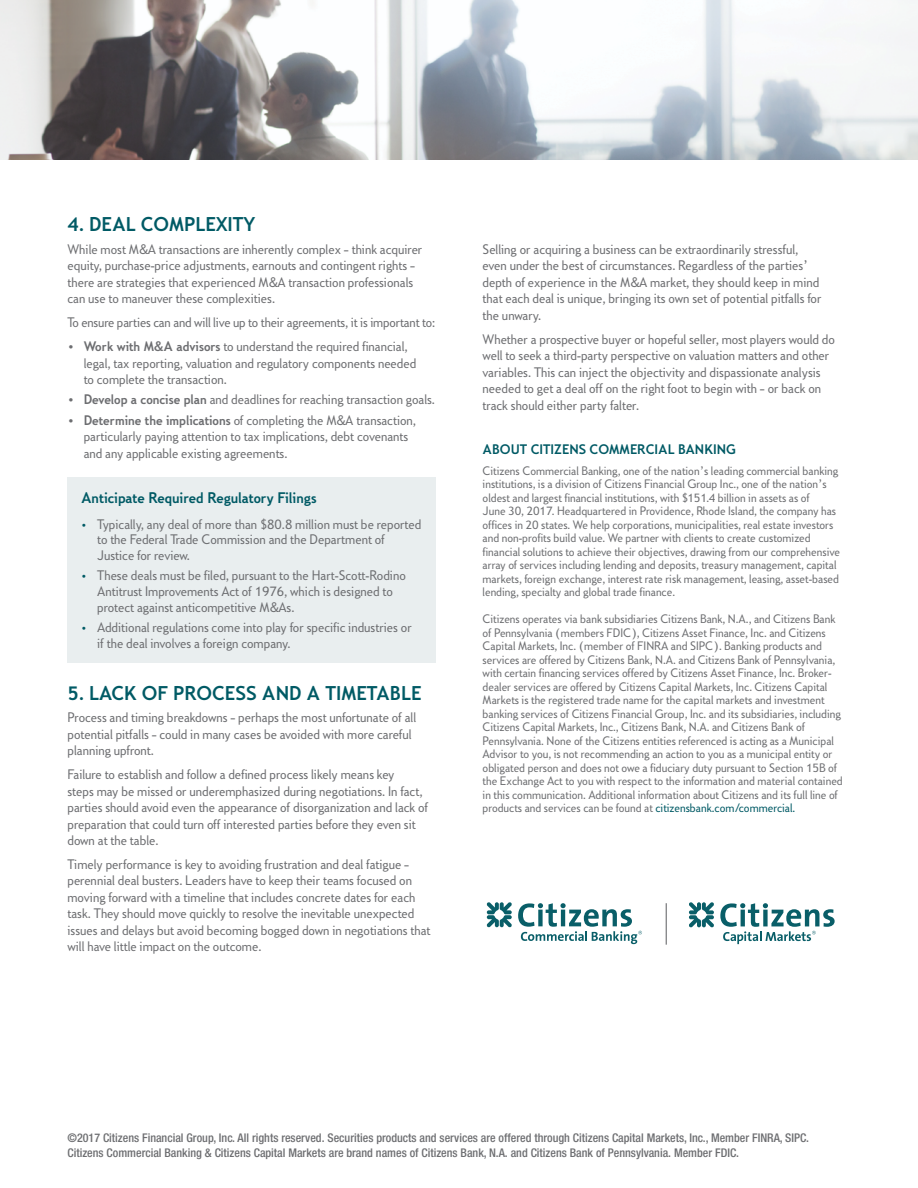
<style>
.page{position:relative;width:918px;height:1188px;background:#fff}
.page>*{position:absolute;margin:0;border:0;box-sizing:border-box;transform-origin:0 0}
.t1{font:700 19.5px "Citi Sans";color:#005a65}
.t2{font:700 15px "Citi Sans";color:#005a65}
.t3{font:13.5px/16.5px "Citi Sans";color:#6d6e71}
.t4{font:700 13.5px "Citi Sans";color:#005a65}
.t5{font:12px/13.5px "Citi Sans";color:#6d6e71}
.t6{font:500 condensed 12px/14.4px "Helvetica Neue LT Std";color:#6d6e71}
.s1{font-weight:700;font-size:15px}
.s2{font-weight:700}
.s3{color:#005a65}
</style>
<div class="page">
<div style="left:68px;top:477px;width:368px;height:185px;background:#e9eeef"></div>
<img style="left:0;top:0;width:918px;height:160px">
<svg style="left:689px;top:902px;width:25px;height:26px"></svg>
<svg style="left:720px;top:903px;width:115px;height:41px"></svg>
<svg style="left:487px;top:902px;width:25px;height:25px"></svg>
<svg style="left:518px;top:903px;width:124px;height:41px"></svg>
<hr style="left:666px;top:903px;width:1px;height:42px;background:#6d6e71">
<h1 class="t1" style="left:68px;top:213px;width:189px">4. DEAL COMPLEXITY</h1>
<p class="t3" style="left:68px;top:241px;width:356px">While most M&amp;A transactions are inherently complex – think acquirer equity, purchase-price adjustments, earnouts and contingent rights – there are strategies that experienced M&amp;A transaction professionals can use to maneuver these complexities.</p>
<p class="t3" style="left:68px;top:314px;width:369px">To ensure parties can and will live up to their agreements, it is important to:</p>
<p class="t3" style="left:84px;top:338px;width:334px;text-indent:-16px"><span class="s1">•</span> <span class="s2">Work with M&amp;A advisors</span> to understand the required financial, legal, tax reporting, valuation and regulatory components needed to complete the transaction.</p>
<p class="t3" style="left:68px;top:391px;width:369px"><span class="s1">•</span> <span class="s2">Develop a concise plan</span> and deadlines for reaching transaction goals.</p>
<p class="t3" style="left:84px;top:411px;width:334px;text-indent:-16px"><span class="s1">•</span> <span class="s2">Determine the implications</span> of completing the M&amp;A transaction, particularly paying attention to tax implications, debt covenants and any applicable existing agreements.</p>
<p class="t2" style="left:81px;top:489px;width:237px">Anticipate Required Regulatory Filings</p>
<p class="t3" style="left:97px;top:516px;width:326px;line-height:15.8px;text-indent:-16px"><span class="s3">•</span> Typically, any deal of more than $80.8 million must be reported to the Federal Trade Commission and the Department of<br>Justice for review.</p>
<p class="t3" style="left:97px;top:568px;width:310px;line-height:15.8px;text-indent:-16px"><span class="s3">•</span> These deals must be filed, pursuant to the Hart-Scott-Rodino<br>Antitrust Improvements Act of 1976, which is designed to protect against anticompetitive M&amp;As.</p>
<p class="t3" style="left:97px;top:619px;width:316px;line-height:15.8px;text-indent:-16px"><span class="s3">•</span> Additional regulations come into play for specific industries or if the deal involves a foreign company.</p>
<h1 class="t1" style="left:68px;top:681px;width:356px">5. LACK OF PROCESS AND A TIMETABLE</h1>
<p class="t3" style="left:68px;top:709px;width:350px">Process and timing breakdowns – perhaps the most unfortunate of all potential pitfalls – could in many cases be avoided with more careful planning upfront.</p>
<p class="t3" style="left:68px;top:766px;width:362px">Failure to establish and follow a defined process likely means key<br>steps may be missed or underemphasized during negotiations. In fact, parties should avoid even the appearance of disorganization and lack of preparation that could turn off interested parties before they even sit down at the table.</p>
<p class="t3" style="left:68px;top:856px;width:365px">Timely performance is key to avoiding frustration and deal fatigue – perennial deal busters. Leaders have to keep their teams focused on moving forward with a timeline that includes concrete dates for each task. They should move quickly to resolve the inevitable unexpected issues and delays but avoid becoming bogged down in negotiations that will have little impact on the outcome.</p>
<p class="t3" style="left:483px;top:241px;width:340px">Selling or acquiring a business can be extraordinarily stressful, even under the best of circumstances. Regardless of the parties’ depth of experience in the M&amp;A market, they should keep in mind that each deal is unique, bringing its own set of potential pitfalls for the unwary.</p>
<p class="t3" style="left:483px;top:330px;width:354px">Whether a prospective buyer or hopeful seller, most players would do well to seek a third-party perspective on valuation matters and other variables. This can inject the objectivity and dispassionate analysis needed to get a deal off on the right foot to begin with – or back on track should either party falter.</p>
<p class="t4" style="left:483px;top:441px;width:255px">ABOUT CITIZENS COMMERCIAL BANKING</p>
<p class="t5" style="left:483px;top:463px;width:359px">Citizens Commercial Banking, one of the nation’s leading commercial banking institutions, is a division of Citizens Financial Group Inc., one of the nation’s oldest and largest financial institutions, with $151.4 billion in assets as of<br>June 30, 2017. Headquartered in Providence, Rhode Island, the company has offices in 20 states. We help corporations, municipalities, real estate investors and non-profits build value. We partner with clients to create customized financial solutions to achieve their objectives, drawing from our comprehensive array of services including lending and deposits, treasury management, capital markets, foreign exchange, interest rate risk management, leasing, asset-based lending, specialty and global trade finance.</p>
<p class="t5" style="left:483px;top:612px;width:362px">Citizens operates via bank subsidiaries Citizens Bank, N.A., and Citizens Bank of Pennsylvania (members FDIC), Citizens Asset Finance, Inc. and Citizens Capital Markets, Inc. (member of FINRA and SIPC). Banking products and services are offered by Citizens Bank, N.A. and Citizens Bank of Pennsylvania, with certain financing services offered by Citizens Asset Finance, Inc. Broker&shy;dealer services are offered by Citizens Capital Markets, Inc. Citizens Capital Markets is the registered trade name for the capital markets and investment banking services of Citizens Financial Group, Inc. and its subsidiaries, including Citizens Capital Markets, Inc., Citizens Bank, N.A. and Citizens Bank of Pennsylvania. None of the Citizens entities referenced is acting as a Municipal Advisor to you, is not recommending an action to you as a municipal entity or obligated person and does not owe a fiduciary duty pursuant to Section 15B of the Exchange Act to you with respect to the information and material contained in this communication. Additional information about Citizens and its full line of products and services can be found at <span class="s3">citizensbank.com/commercial.</span></p>
<p class="t6" style="left:68px;top:1131px;width:743px">©2017 Citizens Financial Group, Inc. All rights reserved. Securities products and services are offered through Citizens Capital Markets, Inc., Member FINRA, SIPC.<br>Citizens Commercial Banking &amp; Citizens Capital Markets are brand names of Citizens Bank, N.A. and Citizens Bank of Pennsylvania. Member FDIC.</p>
</div>
